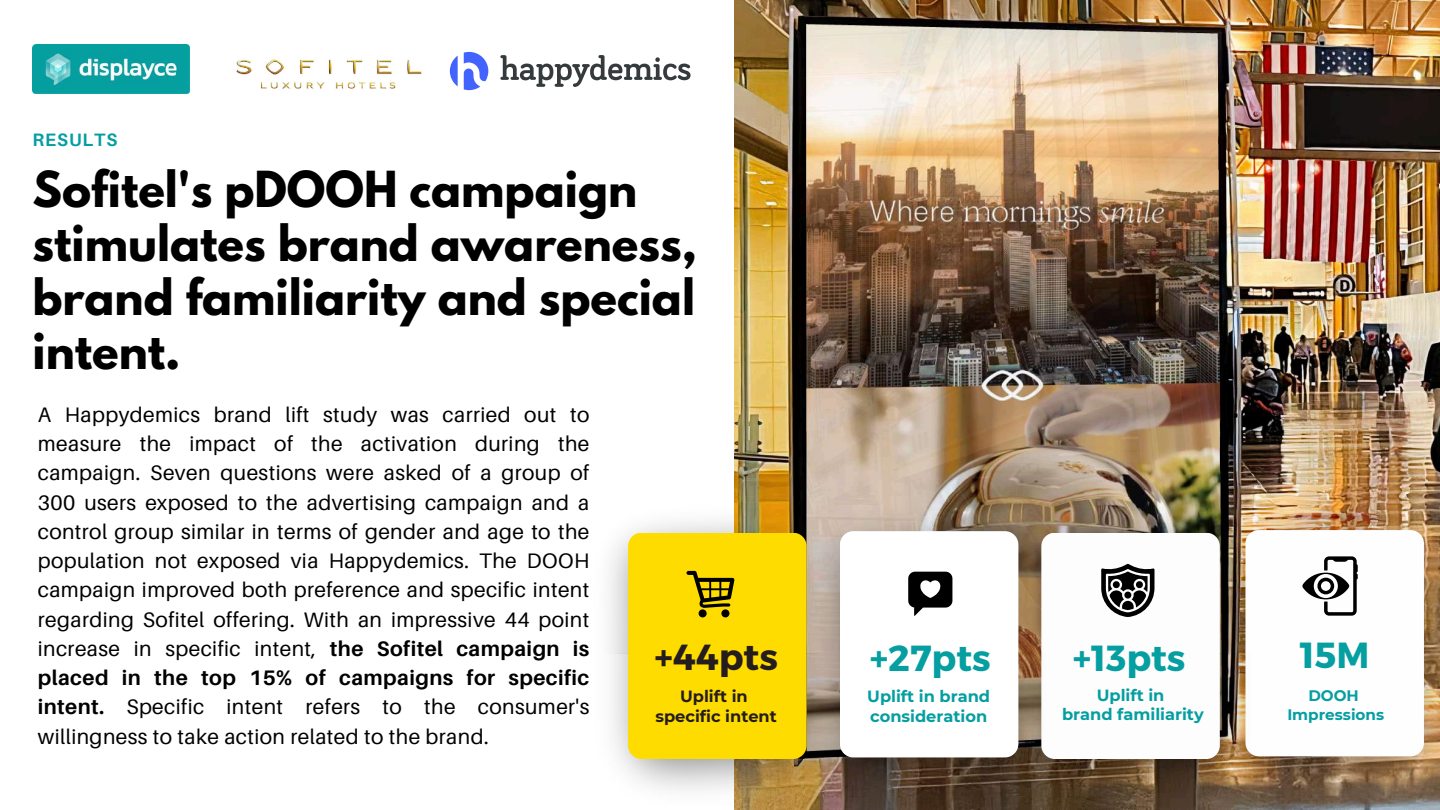
<style>
.page{position:relative;width:1440px;height:810px;background:#fff}
.page>*{position:absolute;margin:0;border:0;box-sizing:border-box;transform-origin:0 0}
.t1{font:700 44px/54px "League Spartan";color:#000}
.t2{font:700 36.2px "Montserrat";color:#059ea1}
.t3{font:700 36.2px "Montserrat";color:#251d1d}
.t4{font:21px/29.2px "Aileron";letter-spacing:.02em;color:#000;text-align:justify}
.t5{font:700 18px "Aileron";letter-spacing:.05em;color:#059ea1}
.t6{font:700 16.2px/19.5px "Montserrat";color:#059ea1}
.t7{font:700 16.2px/19.5px "Montserrat";color:#251d1d;text-align:center}
.t8{font:700 15.2px/18.8px "Montserrat";color:#059ea1;text-align:center}
.s1{font-weight:700}
</style>
<div class="page">
<img style="left:33px;top:45px;width:156px;height:49px">
<img style="left:236px;top:58px;width:186px;height:31px">
<img style="left:734px;top:0;width:706px;height:500px">
<img style="left:1203px;top:498px;width:237px;height:311px">
<div style="left:1245px;top:530px;width:179px;height:226px;background:#fefefe;border-radius:14px"></div>
<img style="left:1058px;top:500px;width:206px;height:310px">
<div style="left:1041px;top:533px;width:179px;height:226px;background:#fdfdfd;border-radius:14px"></div>
<img style="left:793px;top:499px;width:265px;height:311px">
<div style="left:840px;top:531px;width:178px;height:226px;background:#fff;border-radius:14px"></div>
<svg style="left:908px;top:572px;width:44px;height:44px"></svg>
<img style="left:609px;top:500px;width:237px;height:310px">
<div style="left:628px;top:533px;width:179px;height:226px;background:#ffdc00;border-radius:14px"></div>
<svg style="left:686px;top:571px;width:48px;height:46px"></svg>
<svg style="left:500px;top:55px;width:191px;height:32px"></svg>
<svg style="left:450px;top:52px;width:38px;height:38px"></svg>
<svg style="left:1101px;top:564px;width:53px;height:53px"></svg>
<svg style="left:1302px;top:556px;width:56px;height:60px"></svg>
<p class="t5" style="left:33px;top:129px;width:86px">RESULTS</p>
<h1 class="t1" style="left:33px;top:168px;width:666px">Sofitel's pDOOH campaign stimulates brand awareness, brand familiarity and special intent.</h1>
<p class="t4" style="left:38px;top:400px;width:553px">A Happydemics brand lift study was carried out to measure the impact of the activation during the campaign. Seven questions were asked of a group of 300 users exposed to the advertising campaign and a control group similar in terms of gender and age to the population not exposed via Happydemics. The DOOH campaign improved both preference and specific intent regarding Sofitel offering. With an impressive 44 point increase in specific intent, <span class="s1">the Sofitel campaign is placed in the top 15% of campaigns for specific intent.</span> Specific intent refers to the consumer's willingness to take action related to the brand.</p>
<h2 class="t3" style="left:654px;top:633px;width:125px">+44pts</h2>
<p class="t7" style="left:655px;top:687px;width:123px">Uplift in specific intent</p>
<h2 class="t2" style="left:870px;top:634px;width:122px">+27pts</h2>
<p class="t6" style="left:867px;top:687px;width:124px">Uplift in brand consideration</p>
<h2 class="t2" style="left:1073px;top:634px;width:114px">+13pts</h2>
<p class="t6" style="left:1062px;top:685px;width:143px;text-align:center">Uplift in<br>brand familiarity</p>
<h2 class="t2" style="left:1300px;top:632px;width:71px">15M</h2>
<p class="t8" style="left:1287px;top:687px;width:98px">DOOH<br>Impressions</p>
</div>
